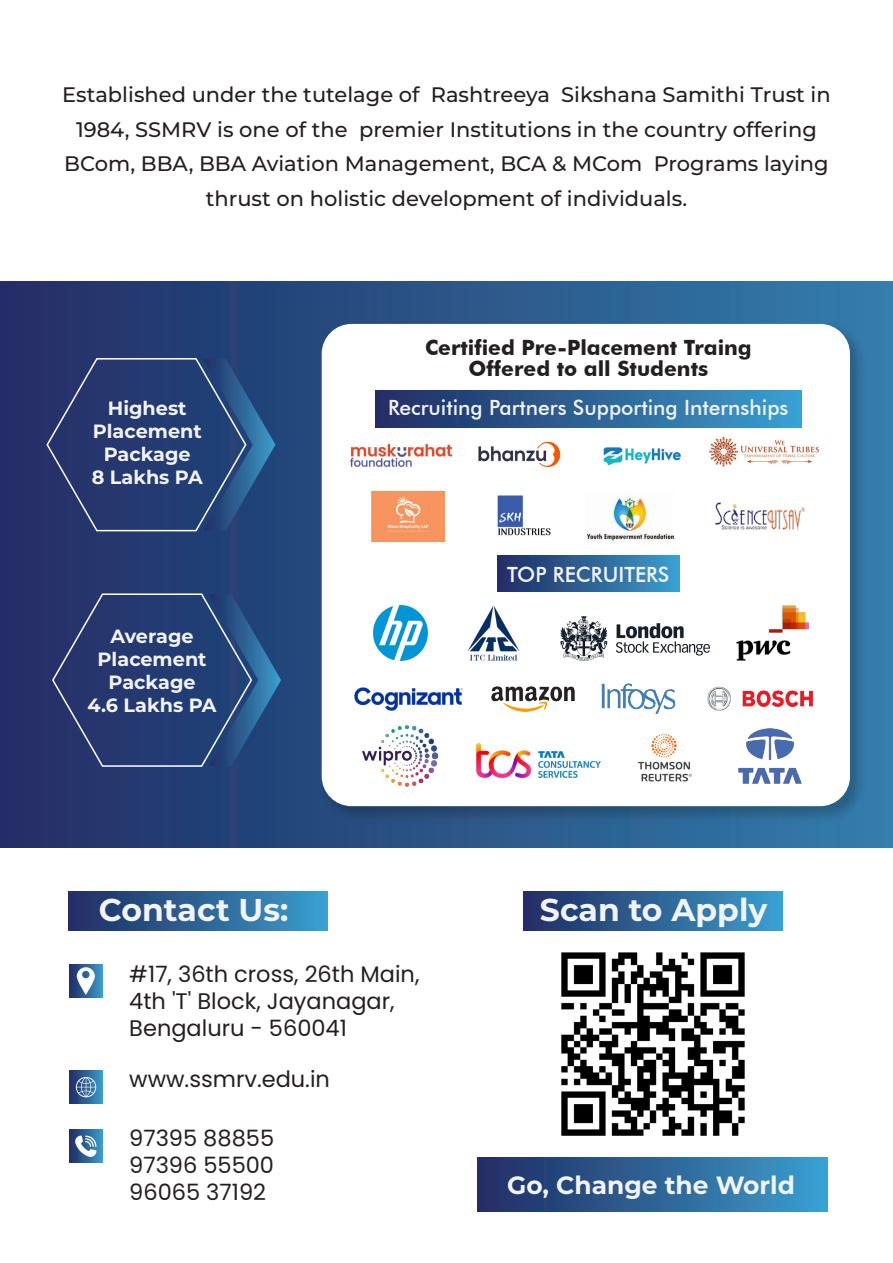
<style>
.page{position:relative;width:893px;height:1263px;background:#fff}
.page>*{position:absolute;margin:0;border:0;box-sizing:border-box;transform-origin:0 0}
.t1{font:700 31.5px "Montserrat";color:#f2f3f4}
.t2{font:700 24.9px "Montserrat";color:#f2f3f4}
.t3{font:22.5px/27px "Poppins";color:#231f20;text-align:justify}
.t4{font:500 21px/34.5px "Montserrat";color:#231f20;text-align:center}
.t5{font:500 21px "Futura BT";color:#f2f3f4}
.t6{font:700 21px/21px "Futura BT";color:#231f20;text-align:center}
.t7{font:700 19.2px/23.1px "Montserrat";color:#f2f3f4;text-align:center}
</style>
<div class="page">
<div style="left:69px;top:891px;width:259px;height:39px;background:linear-gradient(to right,#212b62,#3a9ecd)"></div>
<div style="left:523px;top:892px;width:259px;height:38px;background:linear-gradient(to right,#212b62,#3b9ecc)"></div>
<div style="left:69px;top:964px;width:34px;height:34px;background:linear-gradient(to right,#202a61,#3a99c8)"></div>
<svg style="left:77px;top:967px;width:18px;height:28px"></svg>
<div style="left:69px;top:1129px;width:34px;height:34px;background:linear-gradient(to right,#202a61,#3a99c8)"></div>
<svg style="left:75px;top:1135px;width:21px;height:22px"></svg>
<div style="left:0;top:281px;width:893px;height:566px;background:linear-gradient(to right,#212c65,#337dac)"></div>
<div style="left:69px;top:1070px;width:34px;height:34px;background:linear-gradient(to right,#202b61,#3a99c8)"></div>
<svg style="left:76px;top:1077px;width:20px;height:20px"></svg>
<div style="left:478px;top:1157px;width:350px;height:54px;background:linear-gradient(to right,#212b62,#3b9ecd)"></div>
<svg style="left:51px;top:592px;width:230px;height:175px;background:#294277"></svg>
<svg style="left:46px;top:357px;width:229px;height:175px;background:#294277"></svg>
<img style="left:315px;top:318px;width:556px;height:509px">
<div style="left:322px;top:324px;width:528px;height:482px;background:#fff;border-radius:30px"></div>
<div style="left:375px;top:390px;width:426px;height:37px;background:linear-gradient(to right,#212b61,#3b9ecd)"></div>
<div style="left:497px;top:555px;width:182px;height:37px;background:linear-gradient(to right,#212b61,#3a9dcc)"></div>
<img style="left:715px;top:503px;width:91px;height:27px">
<img style="left:478px;top:441px;width:83px;height:27px">
<img style="left:603px;top:447px;width:78px;height:19px">
<img style="left:371px;top:492px;width:74px;height:49px">
<img style="left:497px;top:495px;width:54px;height:41px">
<img style="left:709px;top:436px;width:110px;height:31px">
<img style="left:586px;top:497px;width:88px;height:44px">
<img style="left:350px;top:443px;width:103px;height:24px">
<img style="left:476px;top:743px;width:125px;height:35px">
<img style="left:362px;top:726px;width:77px;height:60px">
<img style="left:491px;top:686px;width:83px;height:26px">
<img style="left:601px;top:684px;width:74px;height:30px">
<img style="left:738px;top:728px;width:64px;height:56px">
<img style="left:707px;top:686px;width:106px;height:25px">
<img style="left:354px;top:687px;width:109px;height:24px">
<img style="left:737px;top:606px;width:72px;height:55px">
<img style="left:373px;top:606px;width:55px;height:54px">
<img style="left:561px;top:616px;width:149px;height:44px">
<img style="left:467px;top:606px;width:52px;height:54px">
<img style="left:638px;top:734px;width:54px;height:48px">
<img style="left:561px;top:952px;width:184px;height:184px">
<p class="t4" style="left:62px;top:76px;width:770px">Established under the tutelage of Rashtreeya Sikshana Samithi Trust in 1984, SSMRV is one of the premier Institutions in the country offering BCom, BBA, BBA Aviation Management, BCA &amp; MCom Programs laying thrust on holistic development of individuals.</p>
<p class="t6" style="left:425px;top:337px;width:328px">Certified Pre-Placement Traing<br>Offered to all Students</p>
<p class="t7" style="left:92px;top:396px;width:113px">Highest<br>Placement<br>Package<br>8 Lakhs PA</p>
<p class="t5" style="left:388px;top:395px;width:402px">Recruiting Partners Supporting Internships</p>
<p class="t7" style="left:88px;top:624px;width:130px">Average<br>Placement<br>Package<br>4.6 Lakhs PA</p>
<p class="t5" style="left:507px;top:561px;width:164px">TOP RECRUITERS</p>
<h1 class="t1" style="left:99px;top:887px;width:191px">Contact Us:</h1>
<h1 class="t1" style="left:540px;top:887px;width:229px">Scan to Apply</h1>
<p class="t3" style="left:129px;top:960px;width:292px;text-align:left">#17, 36th cross, 26th Main,<br>4th 'T' Block, Jayanagar,<br>Bengaluru - 560041</p>
<p class="t3" style="left:129px;top:1066px;width:202px">www.ssmrv.edu.in</p>
<p class="t3" style="left:129px;top:1125px;width:146px">97395 88855<br>97396 55500<br>96065 37192</p>
<p class="t2" style="left:507px;top:1167px;width:289px">Go, Change the World</p>
</div>
